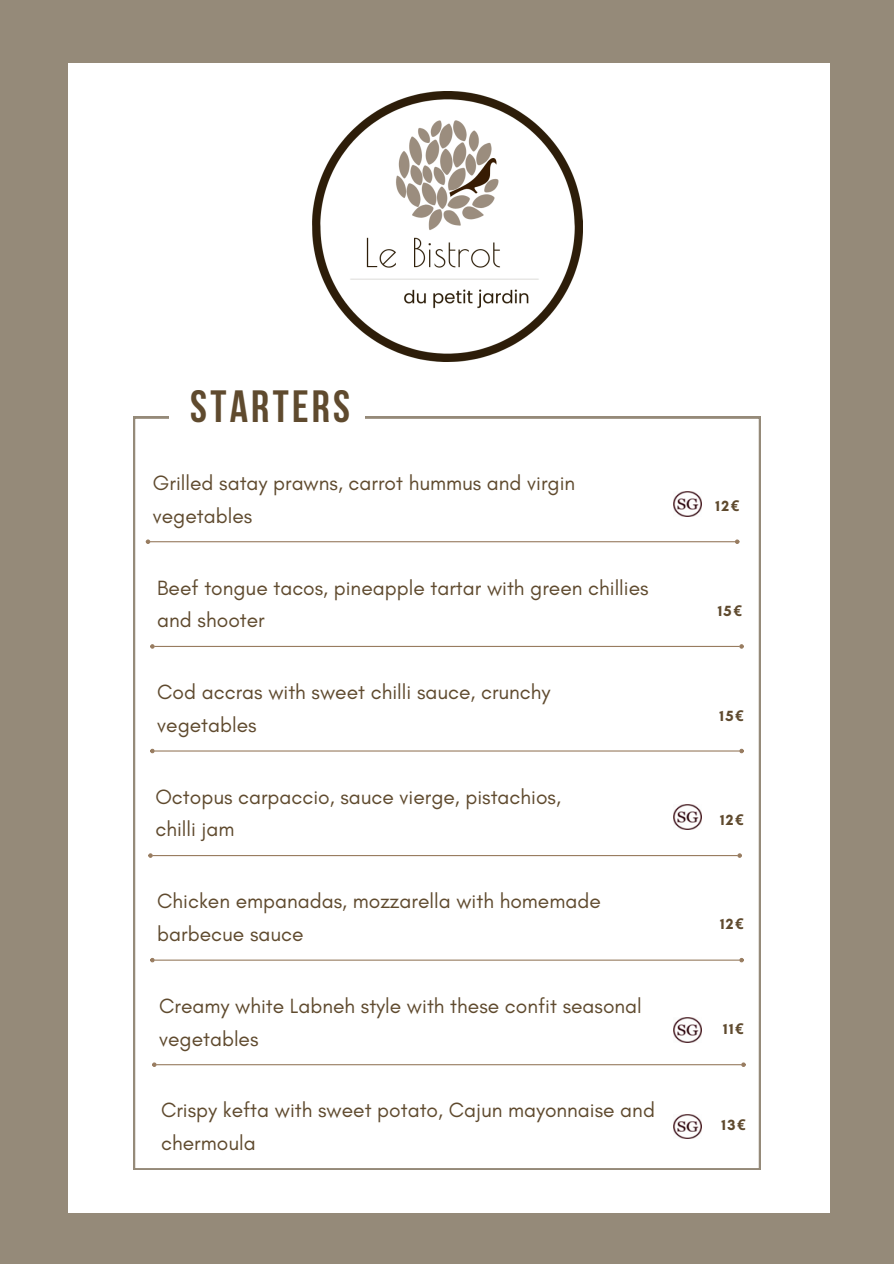
<style>
.page{position:relative;width:894px;height:1264px;background:#fff}
.page>*{position:absolute;margin:0;border:0;box-sizing:border-box;transform-origin:0 0}
.t1{font:700 45px "Bebas Neue";letter-spacing:.075em;color:#5f4a2e}
.t2{font:21px/32.7px "Glacial Indifference";color:#5f4a2e}
.t3{font:700 15px "Glacial Indifference";letter-spacing:.1em;color:#5f4a2e}
.s1{font-family:"Noto Sans"}
</style>
<div class="page">
<div style="left:0;top:0;width:893px;height:1263px;background:#958a79"></div>
<div style="left:68px;top:63px;width:761px;height:1149px;background:#fff"></div>
<img style="left:312px;top:91px;width:270px;height:270px">
<svg style="left:133px;top:416px;width:627px;height:753px"></svg>
<div style="left:169px;top:385px;width:196px;height:63px;background:#fff"></div>
<hr style="left:155px;top:646px;width:584px;height:1px;background:#987c60">
<svg style="left:150px;top:644px;width:5px;height:4px"></svg>
<svg style="left:739px;top:644px;width:4px;height:4px"></svg>
<hr style="left:155px;top:750px;width:584px;height:1px;background:#987c60">
<svg style="left:150px;top:748px;width:5px;height:5px"></svg>
<svg style="left:739px;top:748px;width:4px;height:5px"></svg>
<hr style="left:153px;top:855px;width:584px;height:1px;background:#987c60">
<svg style="left:148px;top:853px;width:5px;height:4px"></svg>
<svg style="left:737px;top:853px;width:4px;height:4px"></svg>
<hr style="left:155px;top:959px;width:584px;height:1px;background:#987c60">
<svg style="left:150px;top:957px;width:5px;height:5px"></svg>
<svg style="left:739px;top:957px;width:4px;height:5px"></svg>
<hr style="left:156px;top:1064px;width:585px;height:1px;background:#987c60">
<svg style="left:152px;top:1062px;width:4px;height:4px"></svg>
<svg style="left:741px;top:1062px;width:4px;height:4px"></svg>
<img style="left:673px;top:491px;width:28px;height:25px">
<img style="left:673px;top:804px;width:28px;height:25px">
<img style="left:673px;top:1017px;width:28px;height:25px">
<h1 class="t1" style="left:190px;top:382px;width:161px">STARTERS</h1>
<p class="t2" style="left:153px;top:467px;width:423px">Grilled satay prawns, carrot hummus and virgin vegetables</p>
<p class="t2" style="left:157px;top:571px;width:492px">Beef tongue tacos, pineapple tartar with green chillies and shooter</p>
<p class="t2" style="left:157px;top:676px;width:394px">Cod accras with sweet chilli sauce, crunchy vegetables</p>
<p class="t2" style="left:155px;top:780px;width:407px">Octopus carpaccio, sauce vierge, pistachios, chilli jam</p>
<p class="t2" style="left:157px;top:885px;width:445px">Chicken empanadas, mozzarella with homemade barbecue sauce</p>
<p class="t2" style="left:159px;top:989px;width:484px">Creamy white Labneh style with these confit seasonal vegetables</p>
<p class="t2" style="left:161px;top:1094px;width:495px">Crispy kefta with sweet potato, Cajun mayonnaise and chermoula</p>
<p class="t3" style="left:715px;top:497px;width:25px">12<span class="s1">€</span></p>
<p class="t3" style="left:717px;top:601px;width:26px">15<span class="s1">€</span></p>
<p class="t3" style="left:719px;top:706px;width:26px">15<span class="s1">€</span></p>
<p class="t3" style="left:719px;top:810px;width:25px">12<span class="s1">€</span></p>
<p class="t3" style="left:719px;top:914px;width:25px">12<span class="s1">€</span></p>
<p class="t3" style="left:723px;top:1019px;width:22px">11<span class="s1">€</span></p>
<p class="t3" style="left:721px;top:1115px;width:26px">13<span class="s1">€</span></p>
</div>
